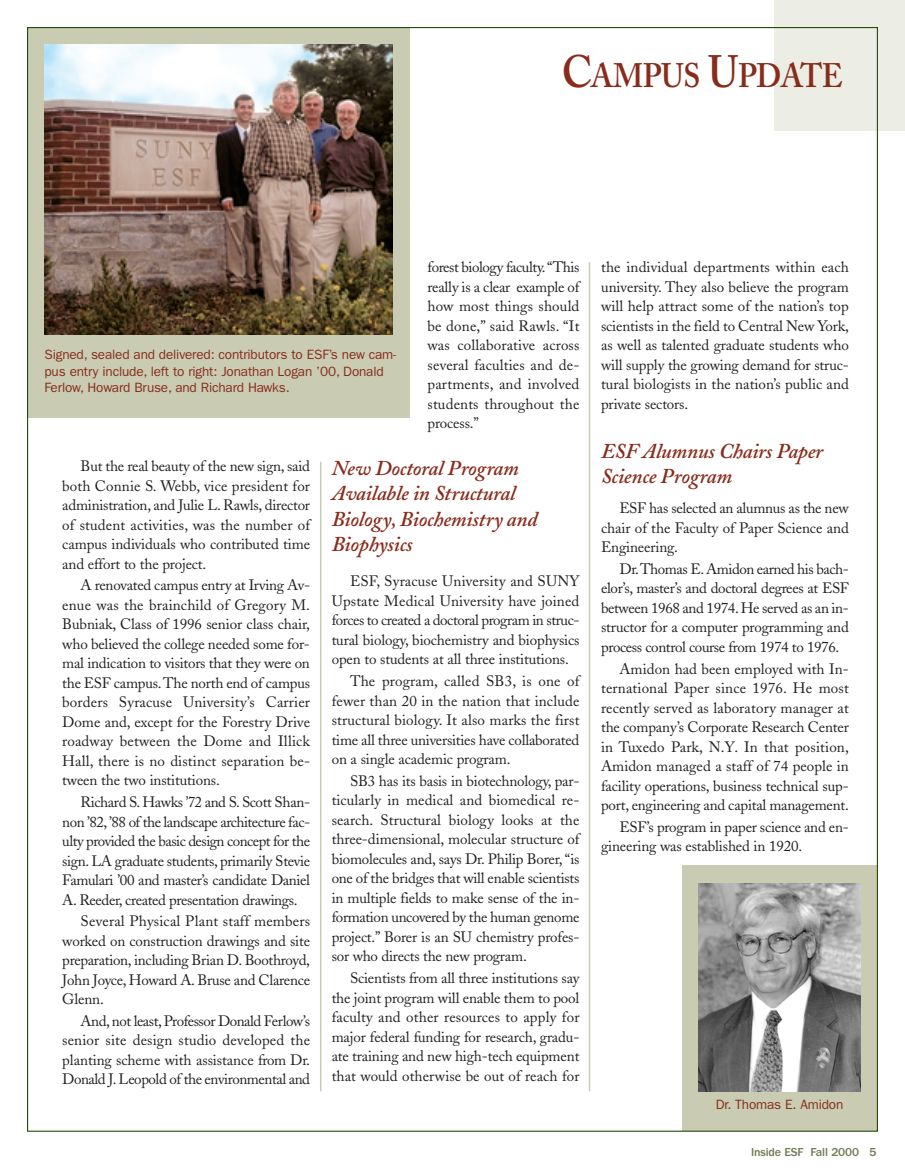
<style>
.page{position:relative;width:905px;height:1175px;background:#fff}
.page>*{position:absolute;margin:0;border:0;box-sizing:border-box;transform-origin:0 0}
.t1{font:600 33.75px "Adobe Caslon";letter-spacing:-.015em;color:#882c1b;scale:.9 1}
.t2{font:italic 600 21px/25.2px "Adobe Caslon";letter-spacing:-.01em;color:#882c1b}
.t3{font:15px/19.5px "Adobe Caslon";letter-spacing:-.01em;color:#231f20;text-align:justify}
.t4{font:13.5px/16.5px "Franklin Gothic";letter-spacing:-.01em;color:#882c1b}
.t5{font:500 12px "Franklin Gothic";letter-spacing:-.01em;color:#6f7c54}
.s1{font-size:45px}
</style>
<div class="page">
<div style="left:774px;top:0;width:130px;height:131px;background:#eceee5"></div>
<div style="left:27px;top:28px;width:382px;height:389px;background:#c9ccb2"></div>
<img style="left:45px;top:44px;width:348px;height:290px">
<hr style="left:320px;top:462px;width:1px;height:629px;background:#c9ccb2">
<hr style="left:588px;top:262px;width:2px;height:829px;background:#c9ccb2">
<div style="left:682px;top:865px;width:195px;height:266px;background:#c9ccb2"></div>
<img style="left:698px;top:883px;width:162px;height:208px">
<h1 class="t1" style="left:561px;top:62px;width:314px"><span class="s1">C</span>AMPUS <span class="s1">U</span>PDATE</h1>
<p class="t3" style="left:427px;top:259px;width:153px">forest biology faculty.“This really is a clear example of how most things should be done,” said Rawls. “It was collaborative across several faculties and de&shy;partments, and involved students throughout the process.”</p>
<h2 class="t2" style="left:332px;top:458px;width:207px">New Doctoral Program<br>Available in Structural<br>Biology, Biochemistry and<br>Biophysics</h2>
<p class="t3" style="left:332px;top:573px;width:249px;text-indent:18px">ESF, Syracuse University and SUNY Upstate Medical University have joined forces to created a doctoral program in struc&shy;tural biology, biochemistry and biophysics open to students at all three institutions.</p>
<p class="t3" style="left:332px;top:673px;width:249px;text-indent:18px">The program, called SB3, is one of fewer than 20 in the nation that include structural biology. It also marks the first time all three universities have collaborated on a single academic program.</p>
<p class="t3" style="left:332px;top:772px;width:249px;text-indent:18px">SB3 has its basis in biotechnology, par&shy;ticularly in medical and biomedical re&shy;search. Structural biology looks at the three-dimensional, molecular structure of biomolecules and, says Dr. Philip Borer, “is one of the bridges that will enable scientists in multiple fields to make sense of the in&shy;formation uncovered by the human genome project.” Borer is an SU chemistry profes&shy;sor who directs the new program.</p>
<p class="t3" style="left:332px;top:970px;width:249px;text-indent:18px">Scientists from all three institutions say the joint program will enable them to pool faculty and other resources to apply for major federal funding for research, gradu&shy;ate training and new high-tech equipment that would otherwise be out of reach for</p>
<p class="t4" style="left:44px;top:347px;width:353px">Signed, sealed and delivered: contributors to ESF’s new cam&shy;pus entry include, left to right: Jonathan Logan ’00, Donald<br>Ferlow, Howard Bruse, and Richard Hawks.</p>
<p class="t3" style="left:62px;top:458px;width:249px;text-indent:18px">But the real beauty of the new sign, said both Connie S. Webb, vice president for administration, and Julie L. Rawls, director of student activities, was the number of campus individuals who contributed time and effort to the project.</p>
<p class="t3" style="left:62px;top:577px;width:249px;text-indent:18px">A renovated campus entry at Irving Av&shy;enue was the brainchild of Gregory M.<br>Bubniak, Class of 1996 senior class chair, who believed the college needed some for&shy;mal indication to visitors that they were on the ESF campus.The north end of campus borders Syracuse University’s Carrier Dome and, except for the Forestry Drive roadway between the Dome and Illick Hall, there is no distinct separation be&shy;tween the two institutions.</p>
<p class="t3" style="left:62px;top:794px;width:249px;text-indent:18px">Richard S. Hawks ’72 and S. Scott Shan&shy;non ’82, ’88 of the landscape architecture fac&shy;ulty provided the basic design concept for the sign. LA graduate students, primarily Stevie Famulari ’00 and master’s candidate Daniel A. Reeder, created presentation drawings.</p>
<p class="t3" style="left:62px;top:913px;width:249px;text-indent:18px">Several Physical Plant staff members worked on construction drawings and site preparation, including Brian D. Boothroyd, John Joyce, Howard A. Bruse and Clarence Glenn.</p>
<p class="t3" style="left:62px;top:1013px;width:249px;text-indent:18px">And, not least, Professor Donald Ferlow’s senior site design studio developed the planting scheme with assistance from Dr.<br>Donald J. Leopold of the environmental and</p>
<p class="t3" style="left:601px;top:259px;width:249px">the individual departments within each university. They also believe the program will help attract some of the nation’s top scientists in the field to Central New York, as well as talented graduate students who will supply the growing demand for struc&shy;tural biologists in the nation’s public and private sectors.</p>
<h2 class="t2" style="left:601px;top:440px;width:223px">ESF Alumnus Chairs Paper<br>Science Program</h2>
<p class="t3" style="left:601px;top:500px;width:249px;text-indent:18px">ESF has selected an alumnus as the new chair of the Faculty of Paper Science and Engineering.</p>
<p class="t3" style="left:601px;top:561px;width:249px;text-indent:18px">Dr.Thomas E. Amidon earned his bach&shy;elor’s, master’s and doctoral degrees at ESF between 1968 and 1974. He served as an in&shy;structor for a computer programming and process control course from 1974 to 1976.</p>
<p class="t3" style="left:601px;top:660px;width:249px;text-indent:18px">Amidon had been employed with In&shy;ternational Paper since 1976. He most recently served as laboratory manager at the company’s Corporate Research Center in Tuxedo Park, N.Y. In that position, Amidon managed a staff of 74 people in facility operations, business technical sup&shy;port, engineering and capital management.</p>
<p class="t3" style="left:601px;top:818px;width:249px;text-indent:18px">ESF’s program in paper science and en&shy;gineering was established in 1920.</p>
<p class="t4" style="left:715px;top:1097px;width:129px">Dr. Thomas E. Amidon</p>
<p class="t5" style="left:751px;top:1147px;width:127px">Inside ESF Fall 2000 5</p>
</div>
